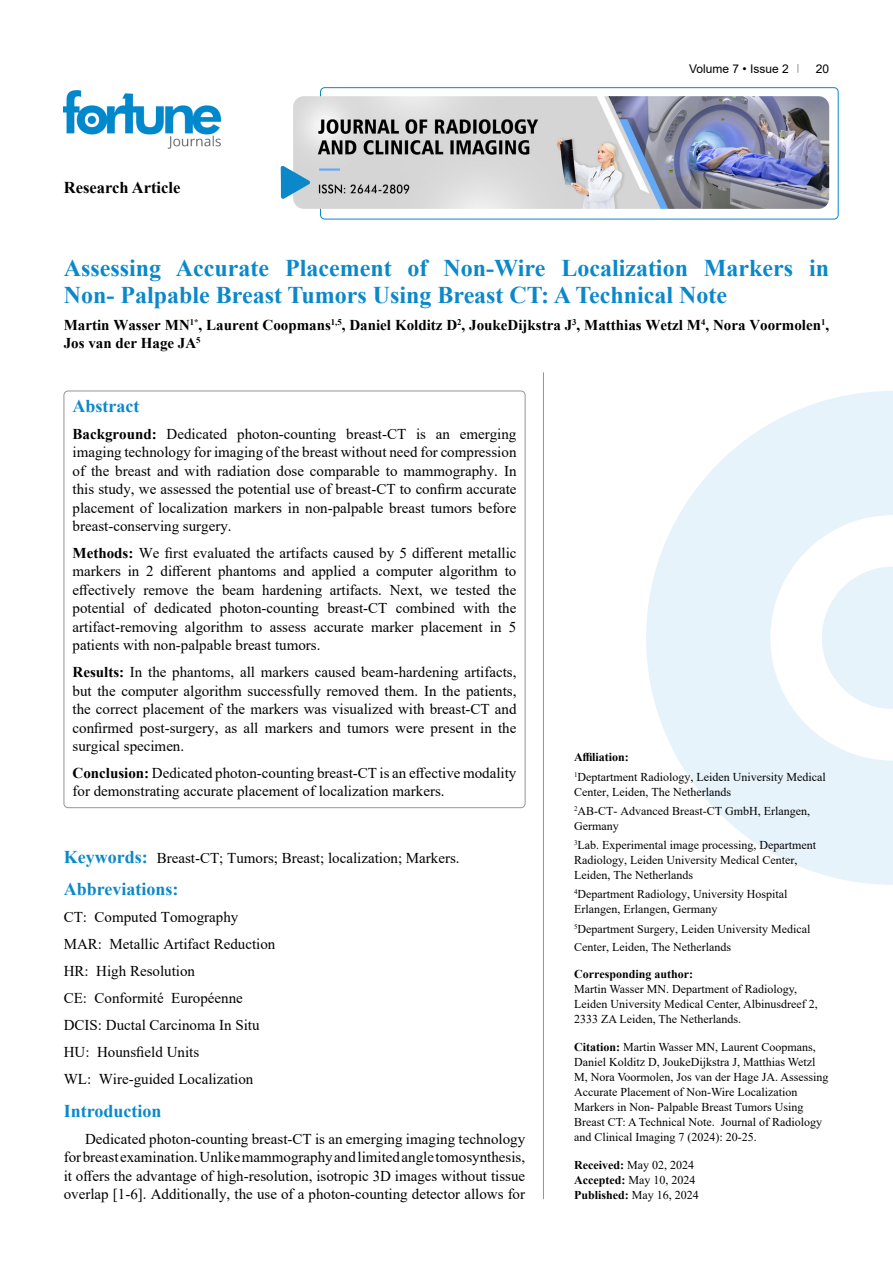
<style>
.page{position:relative;width:893px;height:1263px;background:#fff}
.page>*{position:absolute;margin:0;border:0;box-sizing:border-box;transform-origin:0 0}
.t1{font:700 24px/27px "Times New Roman";color:#0a88ca}
.t2{font:700 18px "Times New Roman";color:#0a88ca}
.t3{font:700 16.5px "Times New Roman";color:#000}
.t4{font:15px/18.5px "Times New Roman";color:#000;text-align:justify}
.t5{font:700 15px/18.5px "Times New Roman";color:#000}
.t6{font:12px/15px "Times New Roman";color:#000}
.t7{font:700 12px "Times New Roman";color:#000}
.t8{font:12px "Arial";color:#000}
.s1{font-weight:700}
.s2{font-weight:700;font-size:18px;color:#0a88ca}
</style>
<div class="page">
<div style="left:320px;top:87px;width:518px;height:132px;border:1px solid #0a88ca;border-radius:4px"></div>
<img style="left:64px;top:90px;width:157px;height:59px">
<img style="left:293px;top:96px;width:536px;height:113px">
<svg style="left:281px;top:166px;width:29px;height:33px"></svg>
<svg style="left:646px;top:391px;width:247px;height:494px;fill:#e6f3fa"></svg>
<svg style="left:822px;top:566px;width:71px;height:143px"></svg>
<hr style="left:543px;top:372px;width:1px;height:827px;background:#939598">
<p class="t3" style="left:64px;top:175px;width:118px">Research Article</p>
<p class="t8" style="left:689px;top:60px;width:101px">Volume 7 • Issue 2</p>
<p class="t8" style="left:816px;top:60px;width:15px">20</p>
<h1 class="t1" style="left:64px;top:254px;width:767px">Assessing Accurate Placement of Non-Wire Localization Markers in<br>Non- Palpable Breast Tumors Using Breast CT: A Technical Note</h1>
<p class="t5" style="left:64px;top:315px;width:767px">Martin Wasser MN<sup>1*</sup>, Laurent Coopmans<sup>1,5</sup>, Daniel Kolditz D<sup>2</sup>, JoukeDijkstra J<sup>3</sup>, Matthias Wetzl M<sup>4</sup>, Nora Voormolen<sup>1</sup>,<br>Jos van der Hage JA<sup>5</sup></p>
<p class="t2" style="left:73px;top:393px;width:68px">Abstract</p>
<p class="t4" style="left:73px;top:424px;width:445px"><span class="s1">Background:</span> Dedicated photon-counting breast-CT is an emerging imaging technology for imaging of the breast without need for compression of the breast and with radiation dose comparable to mammography. In this study, we assessed the potential use of breast-CT to confirm accurate placement of localization markers in non-palpable breast tumors before breast-conserving surgery.</p>
<p class="t4" style="left:73px;top:543px;width:445px"><span class="s1">Methods:</span> We first evaluated the artifacts caused by 5 different metallic markers in 2 different phantoms and applied a computer algorithm to effectively remove the beam hardening artifacts. Next, we tested the potential of dedicated photon-counting breast-CT combined with the artifact-removing algorithm to assess accurate marker placement in 5 patients with non-palpable breast tumors.</p>
<p class="t4" style="left:73px;top:662px;width:445px"><span class="s1">Results:</span> In the phantoms, all markers caused beam-hardening artifacts, but the computer algorithm successfully removed them. In the patients, the correct placement of the markers was visualized with breast-CT and confirmed post-surgery, as all markers and tumors were present in the surgical specimen.</p>
<p class="t4" style="left:73px;top:763px;width:445px"><span class="s1">Conclusion:</span> Dedicated photon-counting breast-CT is an effective modality for demonstrating accurate placement of localization markers.</p>
<p class="t4" style="left:64px;top:848px;width:397px"><span class="s2">Keywords:</span> Breast-CT; Tumors; Breast; localization; Markers.</p>
<p class="t2" style="left:64px;top:876px;width:116px">Abbreviations:</p>
<p class="t4" style="left:64px;top:903px;width:213px;line-height:27px;text-align:left">CT: Computed Tomography<br>MAR: Metallic Artifact Reduction<br>HR: High Resolution<br>CE: Conformité Européenne<br>DCIS: Ductal Carcinoma In Situ<br>HU: Hounsfield Units<br>WL: Wire-guided Localization</p>
<p class="t2" style="left:64px;top:1098px;width:99px">Introduction</p>
<p class="t4" style="left:64px;top:1129px;width:463px;text-indent:21px">Dedicated photon-counting breast-CT is an emerging imaging technology for breast examination. Unlike mammography and limited angle tomosynthesis, it offers the advantage of high-resolution, isotropic 3D images without tissue overlap [1-6]. Additionally, the use of a photon-counting detector allows for</p>
<p class="t6" style="left:574px;top:747px;width:253px;line-height:19.2px"><span class="s1">Affiliation:<br></span><sup>1</sup>Deptartment Radiology, Leiden University Medical</p>
<p class="t6" style="left:574px;top:781px;width:238px;line-height:19.2px">Center, Leiden, The Netherlands<br><sup>2</sup>AB-CT- Advanced Breast-CT GmbH, Erlangen,</p>
<p class="t6" style="left:574px;top:816px;width:244px;line-height:19.2px">Germany<br><sup>3</sup>Lab. Experimental image processing, Department</p>
<p class="t6" style="left:574px;top:852px;width:225px">Radiology, Leiden University Medical Center,<br>Leiden, The Netherlands</p>
<p class="t6" style="left:574px;top:886px;width:215px"><sup>4</sup>Department Radiology, University Hospital<br>Erlangen, Erlangen, Germany</p>
<p class="t6" style="left:574px;top:919px;width:238px;line-height:18px"><sup>5</sup>Department Surgery, Leiden University Medical<br>Center, Leiden, The Netherlands</p>
<p class="t7" style="left:574px;top:966px;width:121px">Corresponding author:</p>
<p class="t6" style="left:574px;top:981px;width:245px">Martin Wasser MN. Department of Radiology,<br>Leiden University Medical Center, Albinusdreef 2,<br>2333 ZA Leiden, The Netherlands.</p>
<p class="t6" style="left:574px;top:1039px;width:256px"><span class="s1">Citation:</span> Martin Wasser MN, Laurent Coopmans, Daniel Kolditz D, JoukeDijkstra J, Matthias Wetzl M, Nora Voormolen, Jos van der Hage JA. Assessing Accurate Placement of Non-Wire Localization Markers in Non- Palpable Breast Tumors Using Breast CT: A Technical Note. Journal of Radiology and Clinical Imaging 7 (2024): 20-25.</p>
<p class="t6" style="left:574px;top:1157px;width:126px"><span class="s1">Received:</span> May 02, 2024<br><span class="s1">Accepted:</span> May 10, 2024<br><span class="s1">Published:</span> May 16, 2024</p>
</div>
